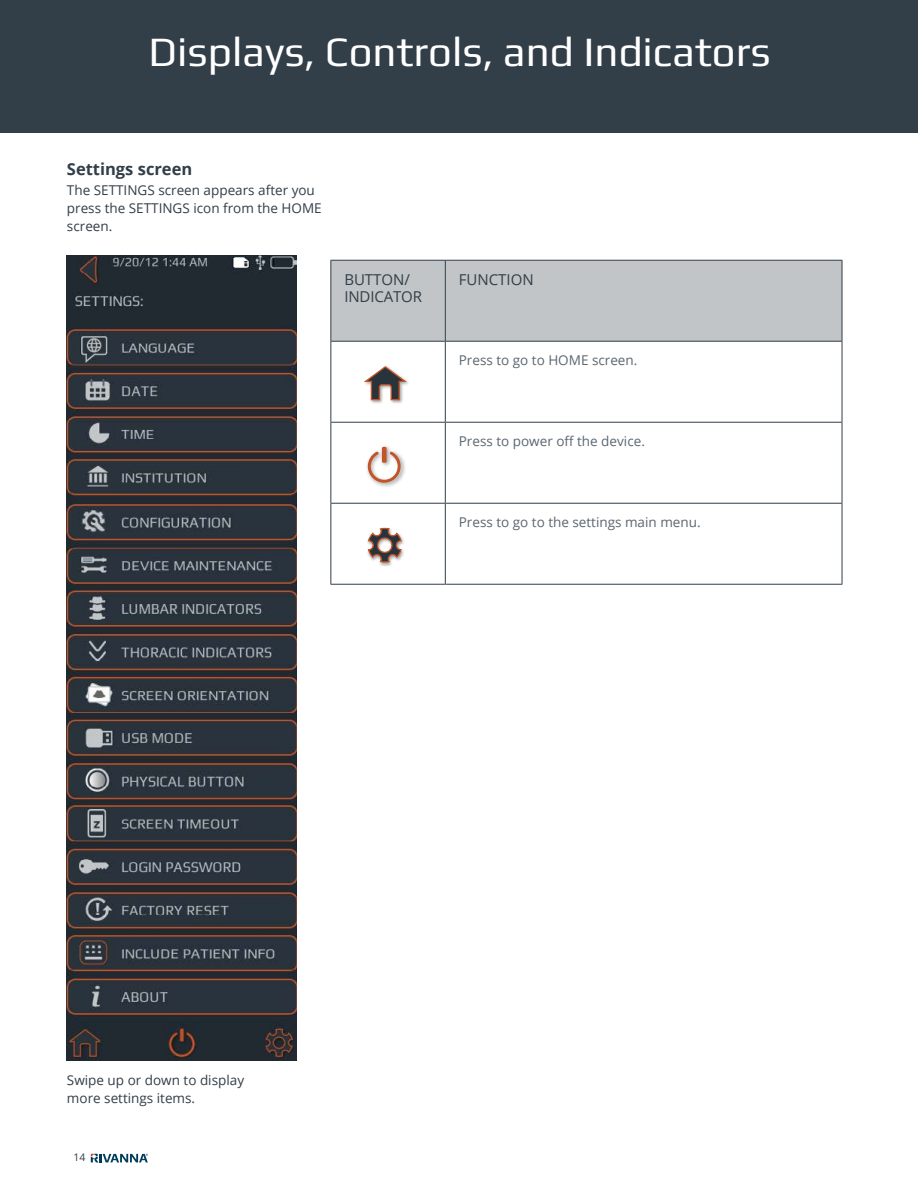
<style>
.page{position:relative;width:918px;height:1188px;background:#fff}
.page>*{position:absolute;margin:0;border:0;box-sizing:border-box;transform-origin:0 0}
.t1{font:42px "Play";color:#fff}
.t2{font:700 16.5px "Open Sans";color:#323e48}
.t3{font:15px/16.5px "Open Sans";color:#323e48}
.t4{font:13.5px/18px "Open Sans";color:#323e48}
.t5{font:13.5px "Open Sans";color:#5b6670}
.t6{font:10.5px "Open Sans";color:#323e48}
</style>
<div class="page">
<svg style="left:91px;top:1154px;width:57px;height:8px"></svg>
<div style="left:331px;top:261px;width:511px;height:80px;background:#c1c5c8"></div>
<hr style="left:445px;top:261px;width:1px;height:80px;background:#323e48">
<hr style="left:330px;top:341px;width:115px;height:1px;background:#323e48">
<hr style="left:445px;top:341px;width:397px;height:1px;background:#323e48">
<hr style="left:445px;top:342px;width:1px;height:80px;background:#323e48">
<hr style="left:330px;top:422px;width:115px;height:1px;background:#323e48">
<hr style="left:445px;top:422px;width:397px;height:1px;background:#323e48">
<hr style="left:445px;top:423px;width:1px;height:80px;background:#323e48">
<hr style="left:330px;top:503px;width:115px;height:1px;background:#323e48">
<hr style="left:445px;top:503px;width:397px;height:1px;background:#323e48">
<hr style="left:445px;top:504px;width:1px;height:80px;background:#323e48">
<hr style="left:330px;top:260px;width:115px;height:1px;background:#323e48">
<hr style="left:330px;top:261px;width:1px;height:80px;background:#323e48">
<hr style="left:445px;top:260px;width:397px;height:1px;background:#323e48">
<hr style="left:842px;top:261px;width:1px;height:80px;background:#323e48">
<hr style="left:330px;top:342px;width:1px;height:80px;background:#323e48">
<hr style="left:842px;top:342px;width:1px;height:80px;background:#323e48">
<hr style="left:330px;top:423px;width:1px;height:80px;background:#323e48">
<hr style="left:842px;top:423px;width:1px;height:80px;background:#323e48">
<hr style="left:330px;top:504px;width:1px;height:80px;background:#323e48">
<hr style="left:842px;top:504px;width:1px;height:80px;background:#323e48">
<hr style="left:330px;top:584px;width:115px;height:1px;background:#323e48">
<hr style="left:445px;top:584px;width:397px;height:1px;background:#323e48">
<div style="left:0;top:0;width:918px;height:133px;background:#323e48"></div>
<img style="left:67px;top:256px;width:230px;height:804px">
<img style="left:382px;top:527px;width:22px;height:30px">
<svg style="left:367px;top:528px;width:35px;height:38px"></svg>
<img style="left:367px;top:446px;width:38px;height:41px">
<svg style="left:368px;top:451px;width:33px;height:32px"></svg>
<div style="left:382px;top:447px;width:5px;height:16px;background:#c25428"></div>
<img style="left:371px;top:401px;width:32px;height:2px">
<svg style="left:365px;top:366px;width:44px;height:35px"></svg>
<h1 class="t1" style="left:149px;top:26px;width:624px">Displays, Controls, and Indicators</h1>
<p class="t2" style="left:67px;top:158px;width:127px">Settings screen</p>
<p class="t4" style="left:67px;top:181px;width:256px">The SETTINGS screen appears after you press the SETTINGS icon from the HOME screen.</p>
<p class="t3" style="left:344px;top:271px;width:79px">BUTTON/<br>INDICATOR</p>
<p class="t3" style="left:459px;top:271px;width:76px">FUNCTION</p>
<p class="t5" style="left:459px;top:351px;width:180px">Press to go to HOME screen.</p>
<p class="t5" style="left:459px;top:432px;width:188px">Press to power off the device.</p>
<p class="t5" style="left:459px;top:513px;width:243px">Press to go to the settings main menu.</p>
<p class="t4" style="left:67px;top:1070px;width:179px">Swipe up or down to display more settings items.</p>
<p class="t6" style="left:74px;top:1150px;width:14px">14</p>
</div>
